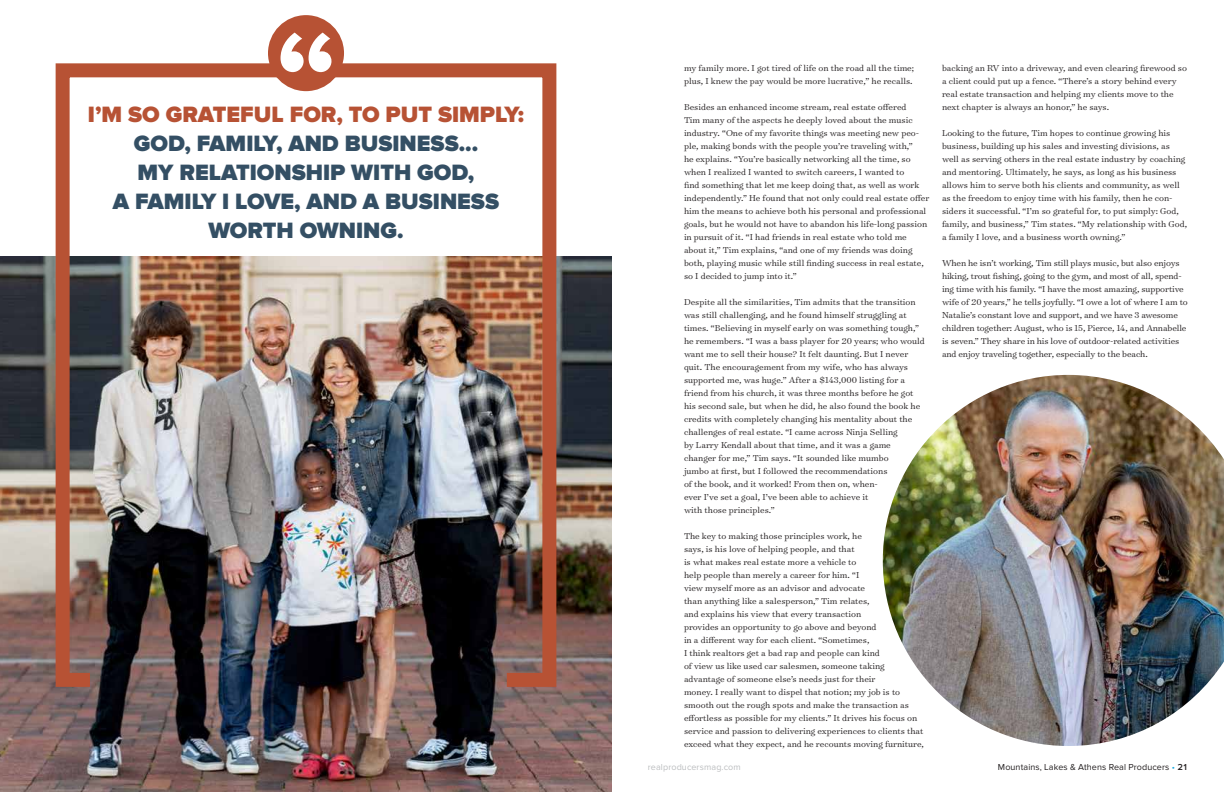
<style>
.page{position:relative;width:1224px;height:792px;background:#fff}
.page>*{position:absolute;margin:0;border:0;box-sizing:border-box;transform-origin:0 0}
.t1{font:900 23px/29px "Proxima Nova";color:#344f64;text-align:center}
.t2{font:900 23px "Proxima Nova";color:#b75234}
.t3{font:300 9.8px/13px "Surveyor Text";color:#231f20}
.t4{font:9px "Proxima Nova";letter-spacing:.01em;color:#231f20}
.t5{font:9px "Proxima Nova";letter-spacing:.01em;color:#bcbec0}
.s1{color:#19a8e0}
.s2{font-weight:600}
</style>
<div class="page">
<img style="left:0;top:256px;width:612px;height:536px">
<img style="left:49px;top:59px;width:514px;height:635px">
<img style="left:883px;top:375px;width:341px;height:371px">
<div style="left:268px;top:15px;width:76px;height:76px;background:#b75234;border-radius:50%"></div>
<svg style="left:281px;top:33px;width:50px;height:39px"></svg>
<h1 class="t2" style="left:88px;top:104px;width:438px">I’M SO GRATEFUL FOR, TO PUT SIMPLY:</h1>
<h1 class="t1" style="left:113px;top:130px;width:388px">GOD, FAMILY, AND BUSINESS...<br>MY RELATIONSHIP WITH GOD,<br>A FAMILY I LOVE, AND A BUSINESS<br>WORTH OWNING.</h1>
<p class="t3" style="left:684px;top:61px;width:232px">my family more. I got tired of life on the road all the time; plus, I knew the pay would be more lucrative,” he recalls.</p>
<p class="t3" style="left:684px;top:100px;width:247px">Besides an enhanced income stream, real estate offered<br>Tim many of the aspects he deeply loved about the music industry. “One of my favorite things was meeting new peo&shy;ple, making bonds with the people you’re traveling with,”<br>he explains. “You’re basically networking all the time, so when I realized I wanted to switch careers, I wanted to<br>find something that let me keep doing that, as well as work independently.” He found that not only could real estate offer him the means to achieve both his personal and professional goals, but he would not have to abandon his life-long passion in pursuit of it. “I had friends in real estate who told me about it,” Tim explains, “and one of my friends was doing both, playing music while still finding success in real estate, so I decided to jump into it.”</p>
<p class="t3" style="left:684px;top:295px;width:242px">Despite all the similarities, Tim admits that the transition was still challenging, and he found himself struggling at times. “Believing in myself early on was something tough,” he remembers. “I was a bass player for 20 years; who would want me to sell their house? It felt daunting. But I never quit. The encouragement from my wife, who has always supported me, was huge.” After a $143,000 listing for a friend from his church, it was three months before he got his second sale, but when he did, he also found the book he credits with completely changing his mentality about the challenges of real estate. “I came across Ninja Selling<br>by Larry Kendall about that time, and it was a game changer for me,” Tim says. “It sounded like mumbo<br>jumbo at first, but I followed the recommendations<br>of the book, and it worked! From then on, when-<br>ever I’ve set a goal, I’ve been able to achieve it<br>with those principles.”</p>
<p class="t3" style="left:684px;top:529px;width:242px">The key to making those principles work, he<br>says, is his love of helping people, and that<br>is what makes real estate more a vehicle to<br>help people than merely a career for him. “I<br>view myself more as an advisor and advocate<br>than anything like a salesperson,” Tim relates,<br>and explains his view that every transaction<br>provides an opportunity to go above and beyond<br>in a different way for each client. “Sometimes,<br>I think realtors get a bad rap and people can kind<br>of view us like used car salesmen, someone taking advantage of someone else’s needs just for their<br>money. I really want to dispel that notion; my job is to smooth out the rough spots and make the transaction as effortless as possible for my clients.” It drives his focus on service and passion to delivering experiences to clients that exceed what they expect, and he recounts moving furniture,</p>
<p class="t3" style="left:942px;top:61px;width:246px">backing an RV into a driveway, and even clearing firewood so a client could put up a fence. “There’s a story behind every real estate transaction and helping my clients move to the next chapter is always an honor,” he says.</p>
<p class="t3" style="left:942px;top:126px;width:247px">Looking to the future, Tim hopes to continue growing his business, building up his sales and investing divisions, as well as serving others in the real estate industry by coaching and mentoring. Ultimately, he says, as long as his business allows him to serve both his clients and community, as well as the freedom to enjoy time with his family, then he con&shy;siders it successful. “I’m so grateful for, to put simply: God, family, and business,” Tim states. “My relationship with God, a family I love, and a business worth owning.”</p>
<p class="t3" style="left:942px;top:256px;width:247px">When he isn’t working, Tim still plays music, but also enjoys hiking, trout fishing, going to the gym, and most of all, spend&shy;ing time with his family. “I have the most amazing, supportive wife of 20 years,” he tells joyfully. “I owe a lot of where I am to Natalie’s constant love and support, and we have 3 awesome children together: August, who is 15, Pierce, 14, and Annabelle is seven.” They share in his love of outdoor-related activities and enjoy traveling together, especially to the beach.</p>
<p class="t5" style="left:648px;top:762px;width:94px">realproducersmag.com</p>
<p class="t4" style="left:998px;top:762px;width:192px">Mountains, Lakes &amp; Athens Real Producers <span class="s1">•</span> <span class="s2">21</span></p>
</div>
